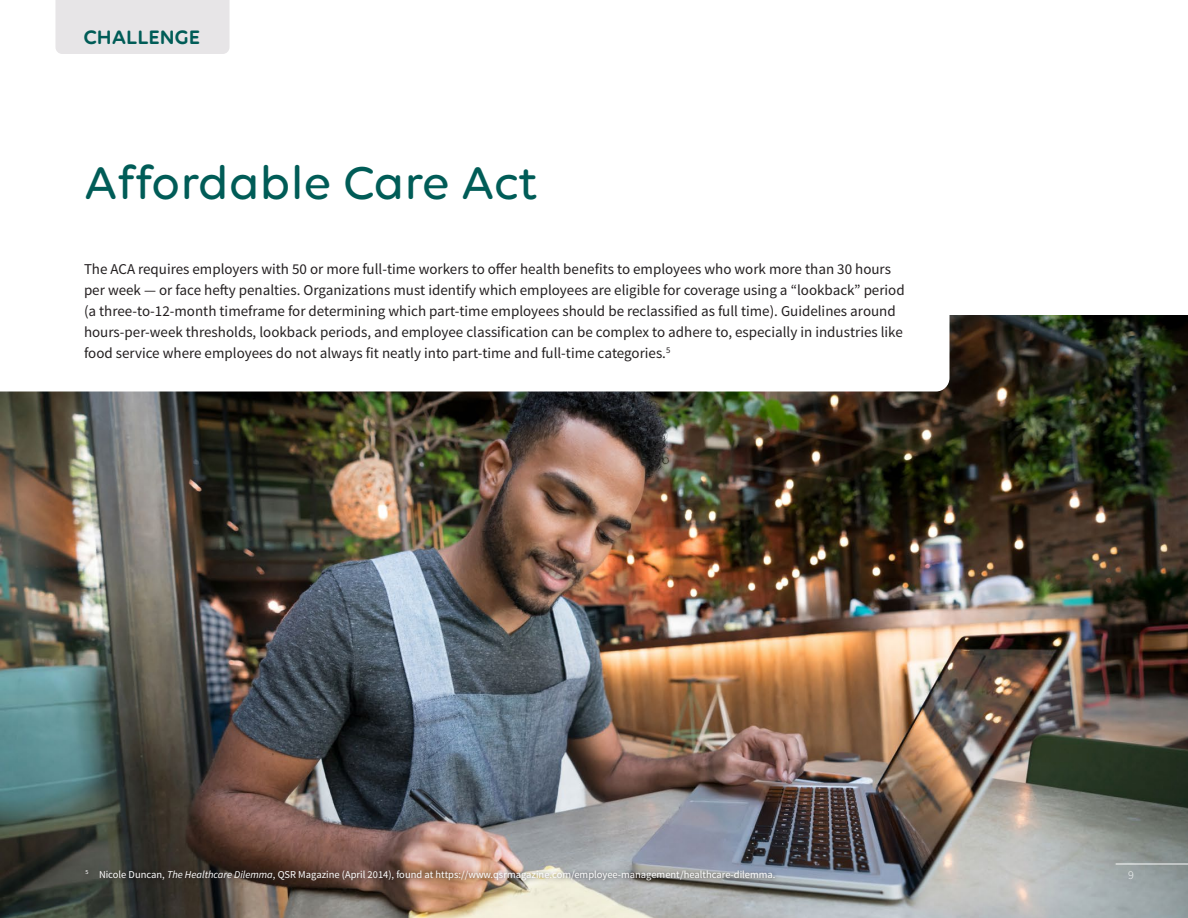
<style>
.page{position:relative;width:1188px;height:918px;background:#fff}
.page>*{position:absolute;margin:0;border:0;box-sizing:border-box;transform-origin:0 0}
.Main_headline_33_39{font:500 49.5px "Volte Rounded";color:#005c57}
.Section_header{font:600 21px "Volte Rounded";color:#005c57}
.text{font:15px/21px "Source Sans Pro";color:#231f20}
.Page_number{font:300 12px "Source Sans Pro";color:#f5f7f7}
.footnote{font:10.5px "Source Sans Pro";color:#fff}
.s1{font-style:italic}
</style>
<div class="page">
<img style="left:0;top:315px;width:1188px;height:603px">
<svg style="left:0;top:315px;width:950px;height:77px"></svg>
<div style="left:82px;top:867px;width:698px;height:18px;background:#231f20;opacity:.75"></div>
<div style="left:56px;top:0;width:174px;height:54px;background:#e7e5e7"></div>
<hr style="left:1116px;top:864px;width:72px;height:1px;background:#fbfbfc">
<p class="Section_header" style="left:84px;top:24px;width:118px">CHALLENGE</p>
<p class="Main_headline_33_39" style="left:84px;top:154px;width:456px">Affordable Care Act</p>
<p class="text" style="left:84px;top:259px;width:822px">The ACA requires employers with 50 or more full-time workers to offer health benefits to employees who work more than 30 hours per week — or face hefty penalties. Organizations must identify which employees are eligible for coverage using a “lookback” period (a three-to-12-month timeframe for determining which part-time employees should be reclassified as full time). Guidelines around hours-per-week thresholds, lookback periods, and employee classification can be complex to adhere to, especially in industries like food service where employees do not always fit neatly into part-time and full-time categories. <sup>5</sup></p>
<p class="footnote" style="left:86px;top:868px;width:690px"><sup>5</sup> Nicole Duncan, <span class="s1">The Healthcare Dilemma</span>, QSR Magazine (April 2014), found at https://www.qsrmagazine.com/employee-management/healthcare-dilemma.</p>
<p class="Page_number" style="left:1128px;top:868px;width:7px">9</p>
</div>
